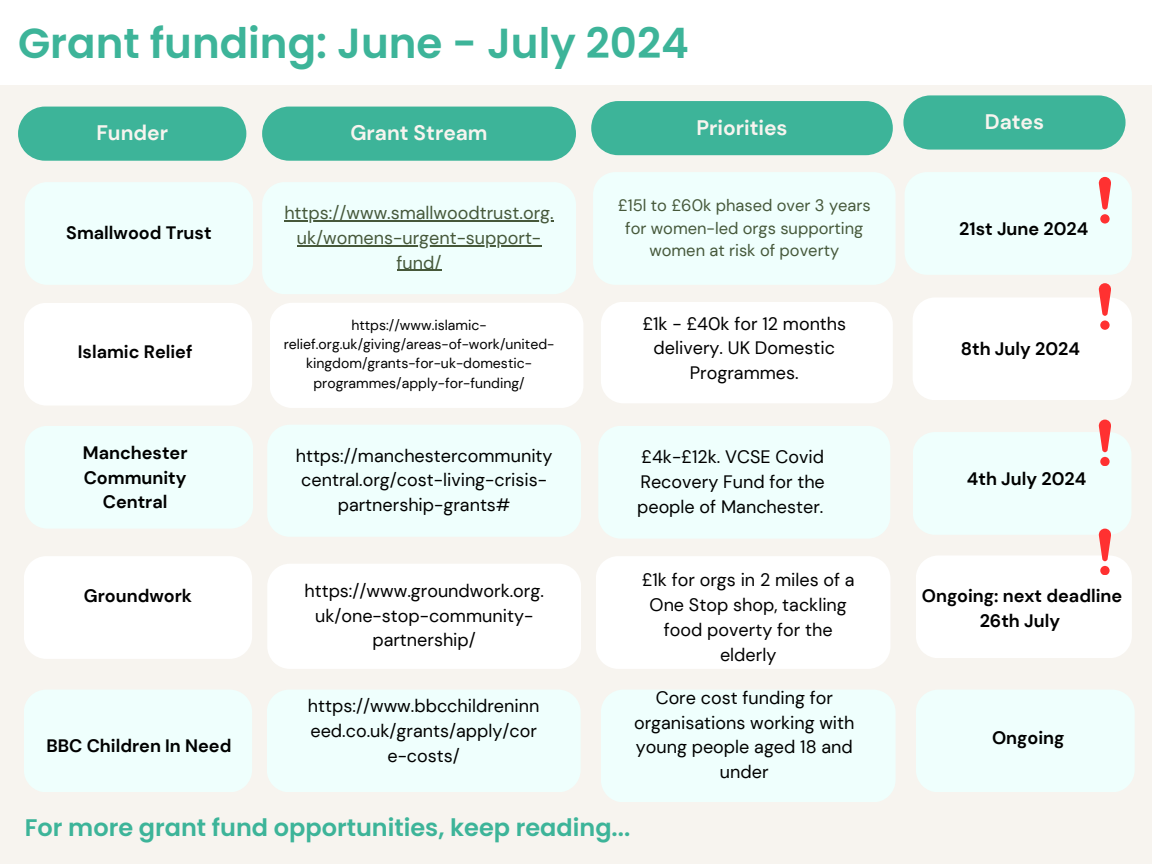
<style>
.page{position:relative;width:1152px;height:864px;background:#fff}
.page>*{position:absolute;margin:0;border:0;box-sizing:border-box;transform-origin:0 0}
.t1{font:600 42px "Poppins";color:#3db499}
.t2{font:600 24px "Poppins";color:#3db499}
.t3{font:700 21px "DM Sans";color:#f7f4ef}
.t4{font:18px/24.8px "DM Sans";color:#000;text-align:center}
.t5{font:700 18px/24.8px "DM Sans";color:#000;text-align:center}
.t6{font:18px/24.8px "DM Sans";color:#46583a;text-align:center}
.t7{font:16.5px/22.5px "DM Sans";color:#46583a;text-align:center}
.t8{font:14.1px/19.4px "DM Sans";color:#000;text-align:center}
</style>
<div class="page">
<div style="left:0;top:85px;width:1152px;height:779px;background:#f7f4ef"></div>
<svg style="left:18px;top:107px;width:228px;height:54px;background:#47b79d"></svg>
<div style="left:262px;top:107px;width:314px;height:54px;background:#3db499"></div>
<div style="left:591px;top:101px;width:302px;height:54px;background:#3db499"></div>
<svg style="left:903px;top:95px;width:223px;height:55px;background:#4ab89f"></svg>
<div style="left:25px;top:182px;width:228px;height:103px;background:#effffd"></div>
<div style="left:262px;top:182px;width:314px;height:112px;background:#effffd"></div>
<hr style="left:284px;top:220px;width:270px;height:1px;background:#46583a">
<hr style="left:297px;top:245px;width:244px;height:1px;background:#46583a">
<hr style="left:397px;top:270px;width:45px;height:1px;background:#46583a">
<div style="left:593px;top:172px;width:302px;height:113px;background:#effffd"></div>
<div style="left:24px;top:303px;width:228px;height:102px;background:#fff"></div>
<div style="left:270px;top:303px;width:313px;height:105px;background:#fff"></div>
<div style="left:601px;top:302px;width:292px;height:101px;background:#fff"></div>
<div style="left:25px;top:426px;width:228px;height:102px;background:#effffd"></div>
<div style="left:268px;top:425px;width:313px;height:111px;background:#effffd"></div>
<div style="left:599px;top:426px;width:291px;height:112px;background:#effffd"></div>
<div style="left:24px;top:556px;width:228px;height:103px;background:#fff"></div>
<div style="left:267px;top:564px;width:314px;height:105px;background:#fff"></div>
<div style="left:596px;top:556px;width:294px;height:113px;background:#fff"></div>
<div style="left:24px;top:690px;width:228px;height:102px;background:#effffd"></div>
<div style="left:267px;top:690px;width:313px;height:102px;background:#effffd"></div>
<div style="left:601px;top:690px;width:294px;height:112px;background:#effffd"></div>
<div style="left:916px;top:690px;width:218px;height:102px;background:#effffd"></div>
<div style="left:905px;top:172px;width:227px;height:103px;background:#effffd"></div>
<div style="left:1100px;top:214px;width:10px;height:9px;background:#ff3131;border-radius:50%"></div>
<svg style="left:913px;top:420px;width:219px;height:238px"></svg>
<div style="left:1100px;top:457px;width:10px;height:9px;background:#ff3131;border-radius:50%"></div>
<svg style="left:913px;top:283px;width:219px;height:117px"></svg>
<div style="left:1100px;top:320px;width:10px;height:9px;background:#ff3131;border-radius:50%"></div>
<p class="t1" style="left:18px;top:14px;width:672px">Grant funding: June - July 2024</p>
<h1 class="t3" style="left:96px;top:119px;width:73px">Funder</h1>
<p class="t3" style="left:350px;top:119px;width:139px">Grant Stream</p>
<p class="t3" style="left:696px;top:114px;width:93px">Priorities</p>
<p class="t3" style="left:985px;top:108px;width:61px">Dates</p>
<p class="t5" style="left:66px;top:221px;width:147px">Smallwood Trust</p>
<p class="t5" style="left:78px;top:340px;width:116px">Islamic Relief</p>
<h4 class="t6" style="left:284px;top:201px;width:271px">https://www.smallwoodtrust.org.</h4>
<h4 class="t6" style="left:297px;top:225px;width:246px">uk/womens-urgent-support&shy;fund/</h4>
<h5 class="t7" style="left:618px;top:195px;width:254px">£15l to £60k phased over 3 years for women-led orgs supporting women at risk of poverty</h5>
<h4 class="t8" style="left:284px;top:315px;width:272px">https://www.islamic&shy;relief.org.uk/giving/areas-of-work/united&shy;kingdom/grants-for-uk-domestic&shy;programmes/apply-for-funding/</h4>
<h4 class="t4" style="left:642px;top:311px;width:205px">£1k - £40k for 12 months delivery. UK Domestic<br>Programmes.</h4>
<h5 class="t5" style="left:83px;top:440px;width:106px">Manchester<br>Community<br>Central</h5>
<h5 class="t4" style="left:296px;top:443px;width:258px">https://manchestercommunity central.org/cost-living-crisis&shy;partnership-grants#</h5>
<h5 class="t4" style="left:637px;top:445px;width:189px;text-align:justify">£4k-£12k. VCSE Covid Recovery Fund for the people of Manchester.</h5>
<h4 class="t5" style="left:84px;top:584px;width:110px">Groundwork</h4>
<h4 class="t4" style="left:304px;top:578px;width:241px">https://www.groundwork.org. uk/one-stop-community&shy;partnership/</h4>
<h4 class="t4" style="left:642px;top:568px;width:214px">£1k for orgs in 2 miles of a<br>One Stop shop, tackling food poverty for the elderly</h4>
<p class="t5" style="left:46px;top:733px;width:187px">BBC Children In Need</p>
<h5 class="t4" style="left:308px;top:694px;width:233px">https://www.bbcchildreninn eed.co.uk/grants/apply/cor e-costs/</h5>
<h4 class="t4" style="left:634px;top:685px;width:222px">Core cost funding for organisations working with young people aged 18 and under</h4>
<h5 class="t2" style="left:25px;top:811px;width:607px">For more grant fund opportunities, keep reading...</h5>
<h4 class="t5" style="left:959px;top:216px;width:131px">21st June 2024</h4>
<h5 class="t5" style="left:961px;top:337px;width:121px">8th July 2024</h5>
<p class="t5" style="left:967px;top:467px;width:121px">4th July 2024</p>
<h5 class="t5" style="left:922px;top:584px;width:202px">Ongoing: next deadline<br>26th July</h5>
<p class="t5" style="left:992px;top:725px;width:74px">Ongoing</p>
</div>
